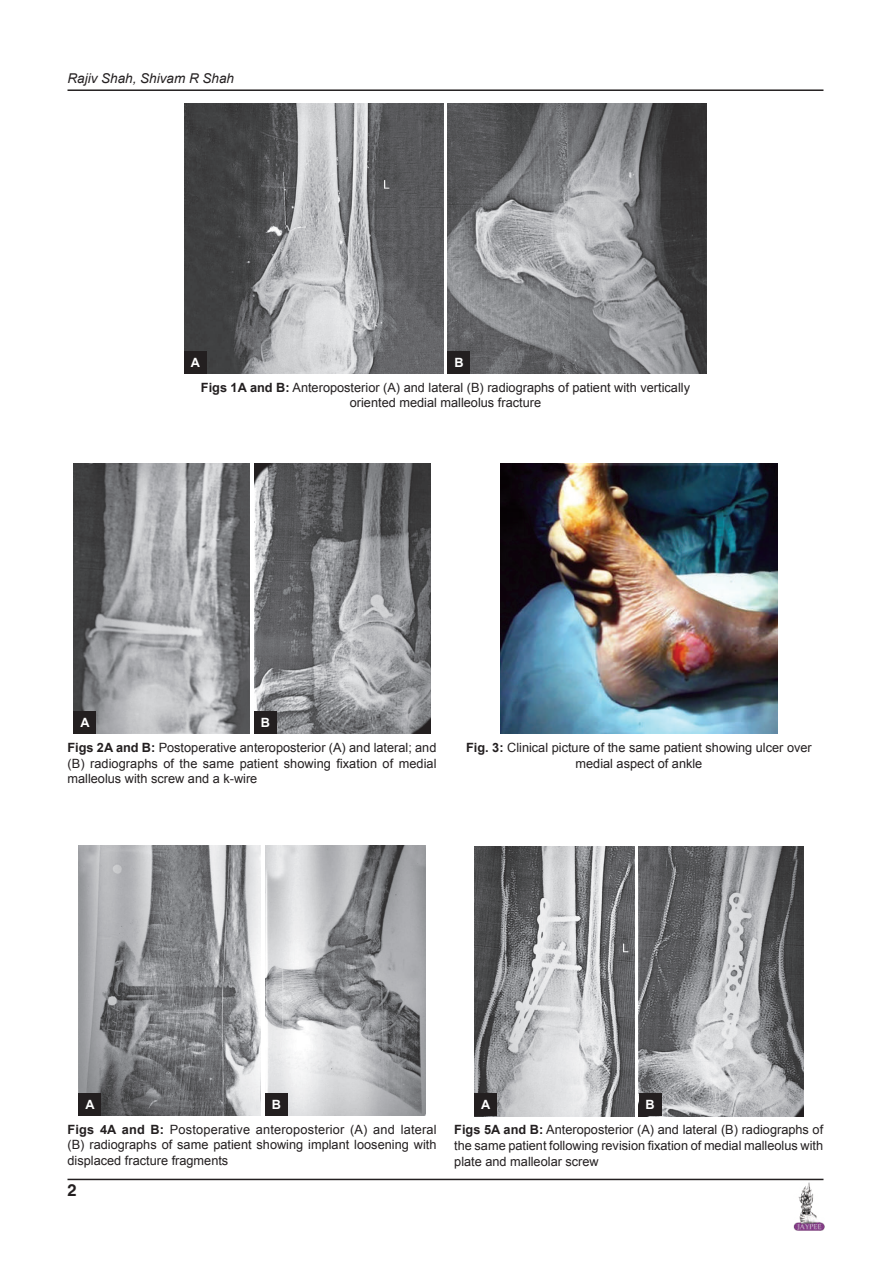
<style>
.page{position:relative;width:891px;height:1269px;background:#fff}
.page>*{position:absolute;margin:0;border:0;box-sizing:border-box;transform-origin:0 0}
.t1{font:700 16.5px "Helvetica";color:#231f20}
.t2{font:italic 13.5px "Arial";color:#231f20}
.t3{font:12.75px/15.8px "Arial";color:#231f20;text-align:justify}
.t4{font:700 12.75px "Arial";color:#fff}
.s1{font-weight:700}
</style>
<div class="page">
<hr style="left:68px;top:89px;width:756px;height:2px;background:#231f20">
<hr style="left:68px;top:1179px;width:756px;height:1px;background:#231f20">
<img style="left:794px;top:1182px;width:30px;height:49px">
<img style="left:184px;top:104px;width:259px;height:270px">
<div style="left:184px;top:351px;width:23px;height:23px;background:#231f20"></div>
<img style="left:448px;top:104px;width:259px;height:270px">
<div style="left:448px;top:351px;width:22px;height:23px;background:#231f20"></div>
<img style="left:74px;top:464px;width:176px;height:270px">
<img style="left:254px;top:464px;width:176px;height:270px">
<img style="left:501px;top:464px;width:276px;height:270px">
<img style="left:79px;top:845px;width:182px;height:270px">
<img style="left:265px;top:845px;width:160px;height:270px">
<img style="left:474px;top:846px;width:160px;height:270px">
<img style="left:639px;top:846px;width:165px;height:270px">
<div style="left:254px;top:711px;width:23px;height:23px;background:#231f20"></div>
<div style="left:74px;top:711px;width:22px;height:23px;background:#231f20"></div>
<div style="left:265px;top:1093px;width:23px;height:22px;background:#231f20"></div>
<div style="left:79px;top:1093px;width:22px;height:22px;background:#231f20"></div>
<div style="left:639px;top:1094px;width:23px;height:22px;background:#231f20"></div>
<div style="left:474px;top:1094px;width:23px;height:22px;background:#231f20"></div>
<p class="t2" style="left:68px;top:69px;width:168px">Rajiv Shah, Shivam R Shah</p>
<p class="t4" style="left:191px;top:354px;width:11px">A</p>
<p class="t4" style="left:454px;top:354px;width:11px">B</p>
<p class="t3" style="left:201px;top:380px;width:491px;text-align:center"><span class="s1">Figs 1A and B:</span> Anteroposterior (A) and lateral (B) radiographs of patient with vertically oriented medial malleolus fracture</p>
<p class="t4" style="left:81px;top:714px;width:11px">A</p>
<p class="t4" style="left:261px;top:714px;width:11px">B</p>
<p class="t3" style="left:68px;top:740px;width:371px"><span class="s1">Figs 2A and B:</span> Postoperative anteroposterior (A) and lateral; and (B) radiographs of the same patient showing fixation of medial malleolus with screw and a k-wire</p>
<p class="t3" style="left:466px;top:740px;width:347px;text-align:center"><span class="s1">Fig. 3:</span> Clinical picture of the same patient showing ulcer over medial aspect of ankle</p>
<p class="t4" style="left:85px;top:1096px;width:11px">A</p>
<p class="t4" style="left:272px;top:1096px;width:11px">B</p>
<p class="t4" style="left:481px;top:1097px;width:11px">A</p>
<p class="t4" style="left:646px;top:1097px;width:11px">B</p>
<p class="t3" style="left:68px;top:1121px;width:371px"><span class="s1">Figs 4A and B:</span> Postoperative anteroposterior (A) and lateral (B) radiographs of same patient showing implant loosening with displaced fracture fragments</p>
<p class="t3" style="left:454px;top:1122px;width:371px"><span class="s1">Figs 5A and B:</span> Anteroposterior (A) and lateral (B) radiographs of the same patient following revision fixation of medial malleolus with plate and malleolar screw</p>
<p class="t1" style="left:68px;top:1180px;width:11px">2</p>
</div>
